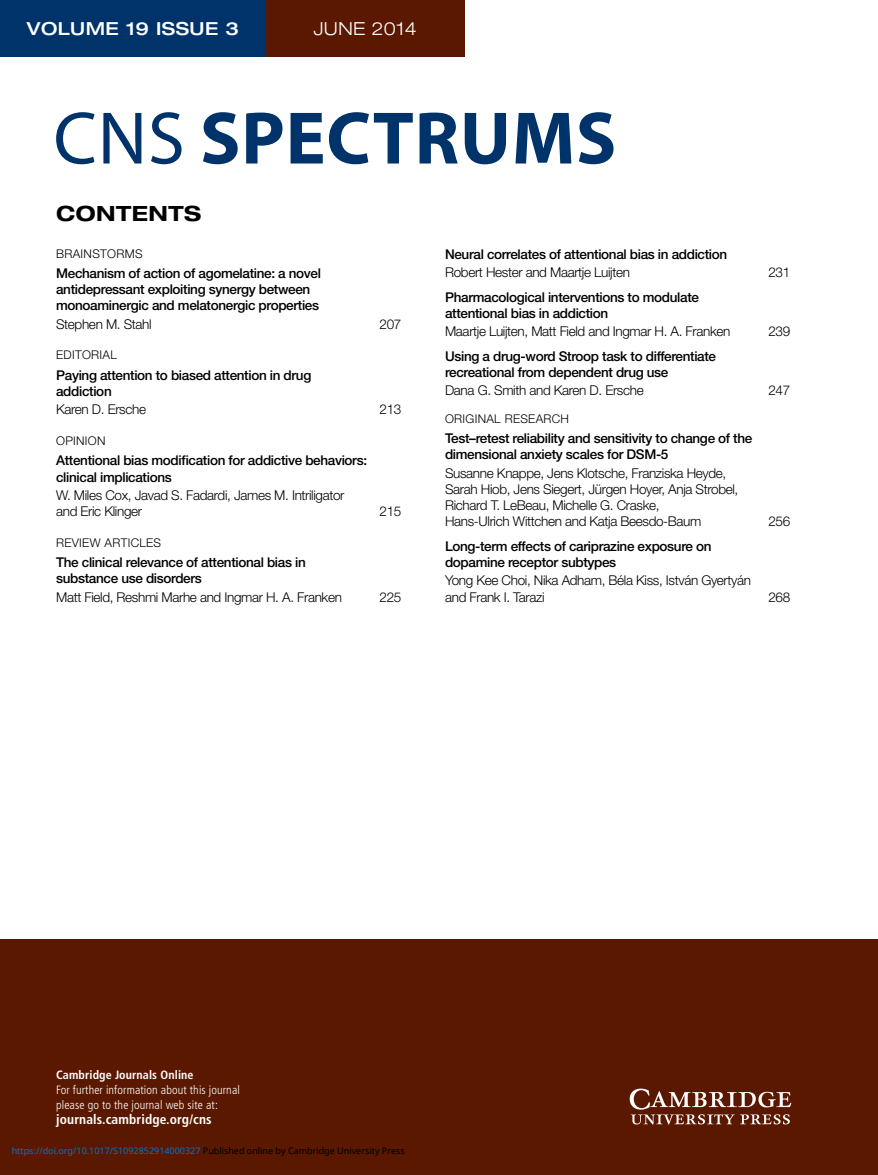
<style>
.page{position:relative;width:878px;height:1175px;background:#fff}
.page>*{position:absolute;margin:0;border:0;box-sizing:border-box;transform-origin:0 0}
.t1{font:700 75px "Myriad Pro";letter-spacing:.01em;color:#003369}
.t2{font:700 expanded 21px "Helvetica Neue";letter-spacing:.025em;color:#000}
.t3{font:500 expanded 18px "Helvetica Neue";letter-spacing:.025em;color:#fff}
.t4{font:300 expanded 18px "Helvetica Neue";letter-spacing:.025em;color:#fff}
.t5{font:500 13.5px/16.2px "Helvetica Neue";letter-spacing:-.025em;color:#000}
.t6{font:300 13.5px/16.2px "Helvetica Neue";letter-spacing:-.025em;color:#000}
.t7{font:700 condensed 13.5px "Frutiger LT Std";letter-spacing:.01em;color:#fff}
.t8{font:300 condensed 12px/15px "Frutiger LT Std";letter-spacing:.01em;color:#fff}
.t9{font:300 12px "Helvetica Neue";letter-spacing:.025em;color:#000}
.t10{font:700 condensed 12px "Frutiger LT Std";letter-spacing:.01em;color:#fff}
.t11{font:9px "Noto Sans";color:#0172cf}
.s1{font-weight:400}
.s2{color:#000}
</style>
<div class="page">
<div style="left:0;top:940px;width:878px;height:234px;background:#5a1800"></div>
<svg style="left:629px;top:1088px;width:162px;height:36px"></svg>
<div style="left:266px;top:0;width:198px;height:56px;background:#5a1800"></div>
<div style="left:0;top:0;width:266px;height:56px;background:#003369"></div>
<h3 class="t3" style="left:27px;top:21px;width:213px">VOLUME 19 ISSUE 3</h3>
<h3 class="t4" style="left:313px;top:22px;width:105px">JUNE 2014</h3>
<h1 class="t1" style="left:53px;top:110px;width:564px"><span class="s1">CNS</span> SPECTRUMS</h1>
<h2 class="t2" style="left:56px;top:206px;width:147px">CONTENTS</h2>
<p class="t9" style="left:56px;top:249px;width:88px">BRAINSTORMS</p>
<p class="t5" style="left:56px;top:266px;width:266px">Mechanism of action of agomelatine: a novel antidepressant exploiting synergy between monoaminergic and melatonergic properties</p>
<p class="t6" style="left:56px;top:317px;width:97px">Stephen M. Stahl</p>
<p class="t6" style="left:379px;top:317px;width:23px">207</p>
<p class="t9" style="left:56px;top:351px;width:62px">EDITORIAL</p>
<p class="t5" style="left:56px;top:368px;width:257px">Paying attention to biased attention in drug addiction</p>
<p class="t6" style="left:56px;top:402px;width:91px">Karen D. Ersche</p>
<p class="t6" style="left:379px;top:402px;width:23px">213</p>
<p class="t9" style="left:56px;top:436px;width:51px">OPINION</p>
<p class="t5" style="left:56px;top:453px;width:312px">Attentional bias modification for addictive behaviors: clinical implications</p>
<p class="t6" style="left:56px;top:488px;width:290px">W. Miles Cox, Javad S. Fadardi, James M. Intriligator and Eric Klinger</p>
<p class="t6" style="left:379px;top:504px;width:23px">215</p>
<p class="t9" style="left:56px;top:538px;width:106px">REVIEW ARTICLES</p>
<p class="t5" style="left:56px;top:555px;width:251px">The clinical relevance of attentional bias in substance use disorders</p>
<p class="t6" style="left:56px;top:590px;width:287px">Matt Field, Reshmi Marhe and Ingmar H. A. Franken</p>
<p class="t6" style="left:379px;top:590px;width:23px">225</p>
<p class="t5" style="left:445px;top:247px;width:284px">Neural correlates of attentional bias in addiction</p>
<p class="t6" style="left:445px;top:265px;width:186px">Robert Hester and Maartje Luijten</p>
<p class="t6" style="left:768px;top:265px;width:23px">231</p>
<p class="t5" style="left:445px;top:290px;width:255px">Pharmacological interventions to modulate attentional bias in addiction</p>
<p class="t6" style="left:445px;top:324px;width:287px">Maartje Luijten, Matt Field and Ingmar H. A. Franken</p>
<p class="t6" style="left:768px;top:324px;width:23px">239</p>
<p class="t5" style="left:445px;top:349px;width:272px">Using a drug-word Stroop task to differentiate recreational from dependent drug use</p>
<p class="t6" style="left:445px;top:384px;width:200px">Dana G. Smith and Karen D. Ersche</p>
<p class="t6" style="left:768px;top:384px;width:23px">247</p>
<p class="t9" style="left:445px;top:414px;width:125px">ORIGINAL RESEARCH</p>
<p class="t5" style="left:445px;top:431px;width:309px">Test–retest reliability and sensitivity to change of the dimensional anxiety scales for DSM-5</p>
<p class="t6" style="left:445px;top:466px;width:295px">Susanne Knappe, Jens Klotsche, Franziska Heyde, Sarah Hiob, Jens Siegert, Jürgen Hoyer, Anja Strobel, Richard T. LeBeau, Michelle G. Craske,<br>Hans-Ulrich Wittchen and Katja Beesdo-Baum</p>
<p class="t6" style="left:768px;top:514px;width:23px">256</p>
<p class="t5" style="left:445px;top:539px;width:268px">Long-term effects of cariprazine exposure on dopamine receptor subtypes</p>
<p class="t6" style="left:445px;top:574px;width:307px">Yong Kee Choi, Nika Adham, Béla Kiss, István Gyertyán and Frank I. Tarazi</p>
<p class="t6" style="left:768px;top:590px;width:23px">268</p>
<p class="t10" style="left:56px;top:1069px;width:139px">Cambridge Journals Online</p>
<p class="t8" style="left:56px;top:1083px;width:185px">For further information about this journal please go to the journal web site at:</p>
<p class="t7" style="left:56px;top:1113px;width:157px">journals.cambridge.org/cns</p>
<p class="t11" style="left:12px;top:1143px;width:394px">https://doi.org/10.1017/S1092852914000327 <span class="s2">Published online by Cambridge University Press</span></p>
</div>
